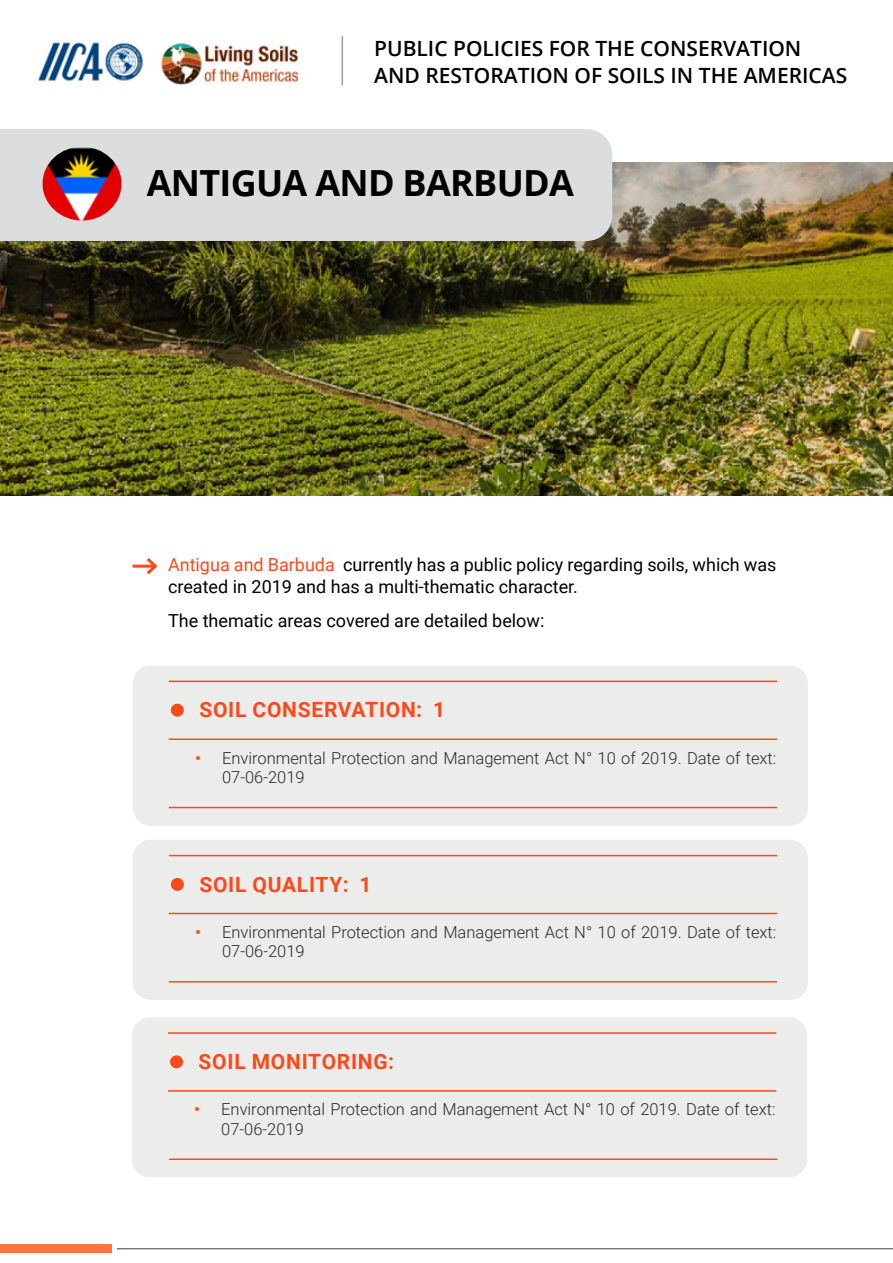
<style>
.page{position:relative;width:893px;height:1263px;background:#fff}
.page>*{position:absolute;margin:0;border:0;box-sizing:border-box;transform-origin:0 0}
.t1{font:700 36px "Open Sans";letter-spacing:-.02em;color:#000}
.t2{font:600 21px/27px "Open Sans";color:#000}
.t3{font:700 21px "Roboto";letter-spacing:.035em;color:#fe491a}
.t4{font:18px/21.6px "Roboto";color:#000}
.t5{font:300 16.5px/19.5px "Roboto";color:#292829}
.s1{color:#fe491a}
.s2{font-weight:700;color:#ff5700}
</style>
<div class="page">
<hr style="left:117px;top:1248px;width:776px;height:1px;background:#3e3e3e">
<div style="left:0;top:1244px;width:112px;height:8px;background:#fe7443"></div>
<img style="left:160px;top:43px;width:142px;height:42px">
<img style="left:38px;top:42px;width:105px;height:39px">
<hr style="left:342px;top:36px;width:1px;height:49px;background:#000">
<img style="left:0;top:163px;width:893px;height:332px">
<div style="left:0;top:129px;width:612px;height:112px;background:#dcddde"></div>
<hr style="left:133px;top:565px;width:22px;height:3px;background:#fe491a">
<svg style="left:143px;top:558px;width:15px;height:17px"></svg>
<img style="left:43px;top:147px;width:79px;height:74px">
<div style="left:133px;top:665px;width:675px;height:161px;background:#ececeb;border-radius:18px"></div>
<div style="left:133px;top:840px;width:675px;height:160px;background:#ececeb;border-radius:18px"></div>
<div style="left:132px;top:1017px;width:675px;height:160px;background:#ececeb;border-radius:18px"></div>
<hr style="left:169px;top:681px;width:608px;height:1px;background:#fe491a">
<hr style="left:169px;top:855px;width:608px;height:1px;background:#fe491a">
<hr style="left:168px;top:1032px;width:608px;height:2px;background:#fe491a">
<hr style="left:169px;top:738px;width:608px;height:2px;background:#fe491a">
<hr style="left:169px;top:913px;width:608px;height:1px;background:#fe491a">
<hr style="left:168px;top:1090px;width:608px;height:2px;background:#fe491a">
<hr style="left:169px;top:807px;width:608px;height:1px;background:#fe491a">
<hr style="left:169px;top:981px;width:608px;height:1px;background:#fe491a">
<hr style="left:169px;top:1158px;width:608px;height:2px;background:#fe491a">
<div style="left:171px;top:704px;width:13px;height:13px;background:#fe491a;border-radius:50%"></div>
<div style="left:171px;top:878px;width:13px;height:13px;background:#fe491a;border-radius:50%"></div>
<div style="left:170px;top:1055px;width:13px;height:13px;background:#fe491a;border-radius:50%"></div>
<p class="t2" style="left:374px;top:35px;width:475px">PUBLIC POLICIES FOR THE CONSERVATION<br>AND RESTORATION OF SOILS IN THE AMERICAS</p>
<h1 class="t1" style="left:147px;top:157px;width:429px">ANTIGUA AND BARBUDA</h1>
<p class="t4" style="left:168px;top:554px;width:610px"><span class="s1">Antigua and Barbuda</span> currently has a public policy regarding soils, which was created in 2019 and has a multi-thematic character.</p>
<p class="t4" style="left:168px;top:609px;width:378px">The thematic areas covered are detailed below:</p>
<p class="t3" style="left:199px;top:695px;width:247px">SOIL CONSERVATION: 1</p>
<p class="t5" style="left:222px;top:747px;width:556px;text-indent:-27px"><span class="s2">•</span> Environmental Protection and Management Act N° 10 of 2019. Date of text:<br>07-06-2019</p>
<p class="t3" style="left:199px;top:869px;width:174px">SOIL QUALITY: 1</p>
<p class="t5" style="left:222px;top:922px;width:556px;text-indent:-27px"><span class="s2">•</span> Environmental Protection and Management Act N° 10 of 2019. Date of text:<br>07-06-2019</p>
<p class="t3" style="left:199px;top:1047px;width:197px">SOIL MONITORING:</p>
<p class="t5" style="left:221px;top:1099px;width:556px;text-indent:-27px"><span class="s2">•</span> Environmental Protection and Management Act N° 10 of 2019. Date of text:<br>07-06-2019</p>
</div>
